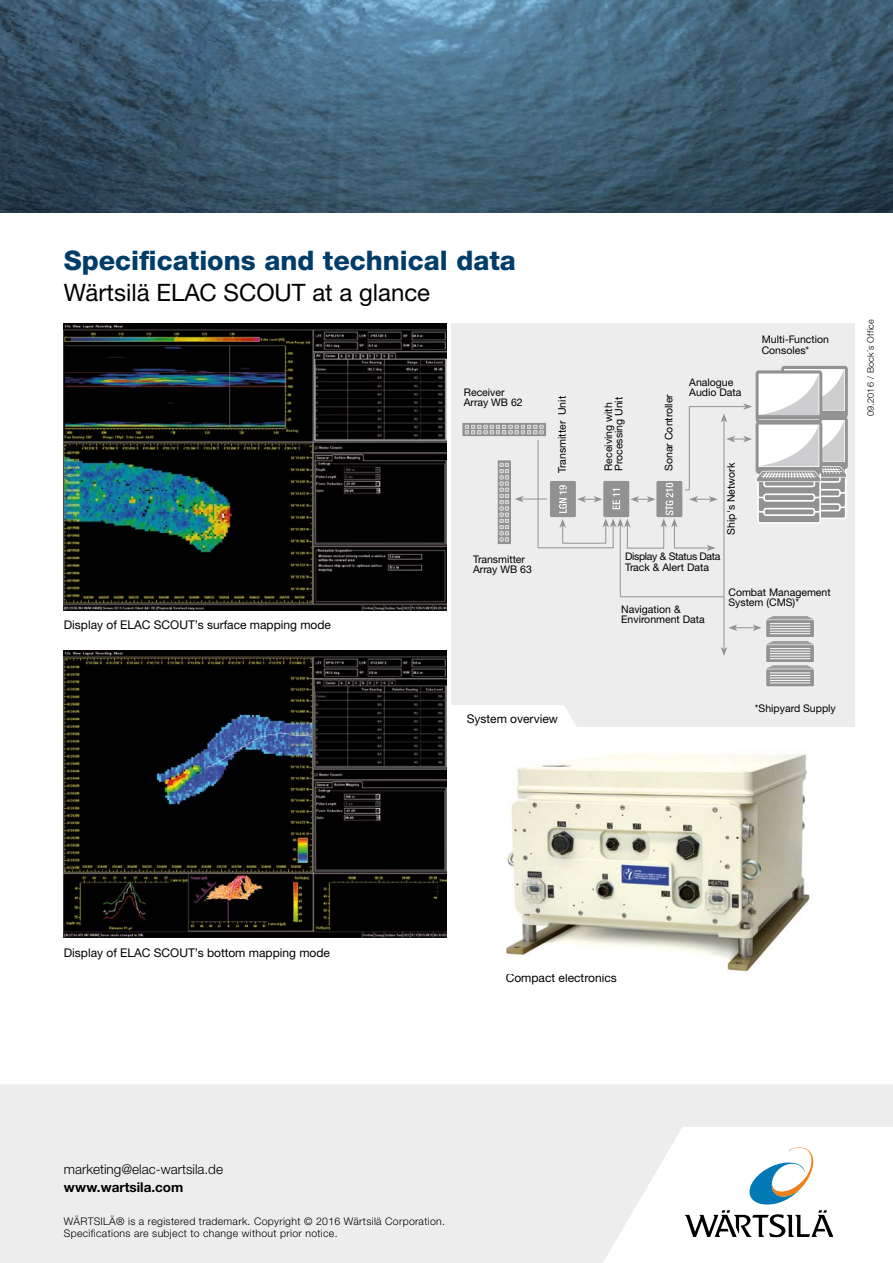
<style>
.page{position:relative;width:893px;height:1263px;background:#fff}
.page>*{position:absolute;margin:0;border:0;box-sizing:border-box;transform-origin:0 0}
.Head_Tech_data{font:800 27px "Helvetica Neue LTW1 G";color:#003d6a}
.Head_2{font:24px "Helvetica Neue LTW1 G";color:#000}
.t1{font:300 13.5px "Helvetica Neue LTW1 G";color:#000}
.t2{font:700 13.5px "Helvetica Neue LTW1 G";color:#000}
.t3{font:12px "Helvetica Neue LTW1 G";color:#000}
.Caption_S{font:10.5px/10.5px "Helvetica Neue LTW1 G";color:#000}
.t4{font:300 10.5px/12px "Helvetica Neue LTW1 G";letter-spacing:.03em;color:#000}
.Caption_S-2{font:10.5px "Helvetica Neue LTW1 G";letter-spacing:-.03em;color:#000}
.t5{font:300 9px "Helvetica Neue LTW1 G";letter-spacing:.03em;color:#000}
</style>
<div class="page">
<div style="left:451px;top:323px;width:404px;height:404px;background:#ededed"></div>
<svg style="left:446px;top:705px;width:130px;height:51px"></svg>
<svg style="left:0;top:1084px;width:893px;height:179px;fill:#ededed"></svg>
<svg style="left:746px;top:1147px;width:69px;height:57px"></svg>
<svg style="left:685px;top:1210px;width:148px;height:27px"></svg>
<img style="left:64px;top:323px;width:382px;height:287px">
<img style="left:0;top:0;width:893px;height:213px">
<img style="left:64px;top:651px;width:382px;height:287px">
<img style="left:502px;top:749px;width:308px;height:223px">
<hr style="left:538px;top:440px;width:1px;height:108px;background:#929292">
<svg style="left:462px;top:423px;width:84px;height:14px"></svg>
<hr style="left:724px;top:420px;width:1px;height:229px;background:#929292">
<div style="left:550px;top:481px;width:26px;height:36px;background:#929292;border-radius:2px"></div>
<svg style="left:559px;top:485px;width:8px;height:28px"></svg>
<div style="left:603px;top:481px;width:26px;height:36px;background:#929292;border-radius:2px"></div>
<div style="left:656px;top:481px;width:26px;height:36px;background:#929292;border-radius:2px"></div>
<svg style="left:721px;top:616px;width:93px;height:71px"></svg>
<hr style="left:538px;top:547px;width:75px;height:1px;background:#929292">
<svg style="left:497px;top:460px;width:50px;height:85px"></svg>
<hr style="left:620px;top:525px;width:1px;height:72px;background:#929292">
<hr style="left:620px;top:596px;width:104px;height:1px;background:#929292">
<hr style="left:627px;top:548px;width:37px;height:1px;background:#929292">
<hr style="left:562px;top:543px;width:44px;height:1px;background:#929292">
<svg style="left:559px;top:519px;width:7px;height:24px"></svg>
<svg style="left:577px;top:483px;width:101px;height:65px"></svg>
<hr style="left:674px;top:548px;width:35px;height:1px;background:#929292">
<svg style="left:706px;top:545px;width:9px;height:6px"></svg>
<svg style="left:685px;top:366px;width:163px;height:158px"></svg>
<p class="Head_Tech_data" style="left:64px;top:244px;width:454px">Specifications and technical data</p>
<p class="Head_2" style="left:64px;top:278px;width:368px">Wärtsilä ELAC SCOUT at a glance</p>
<p class="Caption_S" style="left:464px;top:387px;width:42px">Receiver</p>
<p class="Caption_S" style="left:464px;top:397px;width:60px">Array WB 62</p>
<p class="t3" style="left:64px;top:618px;width:269px">Display of ELAC SCOUT’s surface mapping mode</p>
<p class="Caption_S" style="left:473px;top:554px;width:53px">Transmitter</p>
<p class="Caption_S" style="left:473px;top:564px;width:60px">Array WB 63</p>
<p class="Caption_S" style="left:557px;top:473px;width:78px;rotate:-90deg">Transmitter Unit</p>
<p class="Caption_S" style="left:663px;top:471px;width:78px;rotate:-90deg">Sonar Controller</p>
<p class="Caption_S" style="left:603px;top:471px;width:75px;rotate:-90deg">Receiving with<br>Processing Unit</p>
<p class="Caption_S" style="left:689px;top:377px;width:46px">Analogue</p>
<p class="Caption_S" style="left:689px;top:387px;width:54px">Audio Data</p>
<p class="Caption_S" style="left:726px;top:535px;width:73px;rotate:-90deg">Ship's Network</p>
<p class="Caption_S-2" style="left:625px;top:550px;width:97px">Display &amp; Status Data</p>
<p class="Caption_S" style="left:625px;top:562px;width:85px">Track &amp; Alert Data</p>
<p class="Caption_S" style="left:762px;top:334px;width:69px">Multi-Function<br>Consoles*</p>
<p class="Caption_S" style="left:621px;top:604px;width:61px">Navigation &amp;</p>
<p class="Caption_S" style="left:621px;top:614px;width:85px">Environment Data</p>
<p class="Caption_S" style="left:728px;top:587px;width:104px">Combat Management</p>
<p class="Caption_S" style="left:728px;top:597px;width:72px">System (CMS)*</p>
<p class="t3" style="left:467px;top:711px;width:92px">System overview</p>
<p class="Caption_S" style="left:755px;top:703px;width:82px">*Shipyard Supply</p>
<p class="t5" style="left:865px;top:416px;width:99px;rotate:-90deg">09.2016 / Bock´s Office</p>
<p class="t3" style="left:64px;top:945px;width:268px">Display of ELAC SCOUT’s bottom mapping mode</p>
<p class="t3" style="left:506px;top:971px;width:113px">Compact electronics</p>
<p class="t1" style="left:64px;top:1161px;width:161px">marketing@elac-wartsila.de</p>
<p class="t2" style="left:64px;top:1179px;width:121px">www.wartsila.com</p>
<p class="t4" style="left:64px;top:1216px;width:383px">WÄRTSILÄ® is a registered trademark. Copyright © 2016 Wärtsilä Corporation.<br>Specifications are subject to change without prior notice.</p>
</div>
